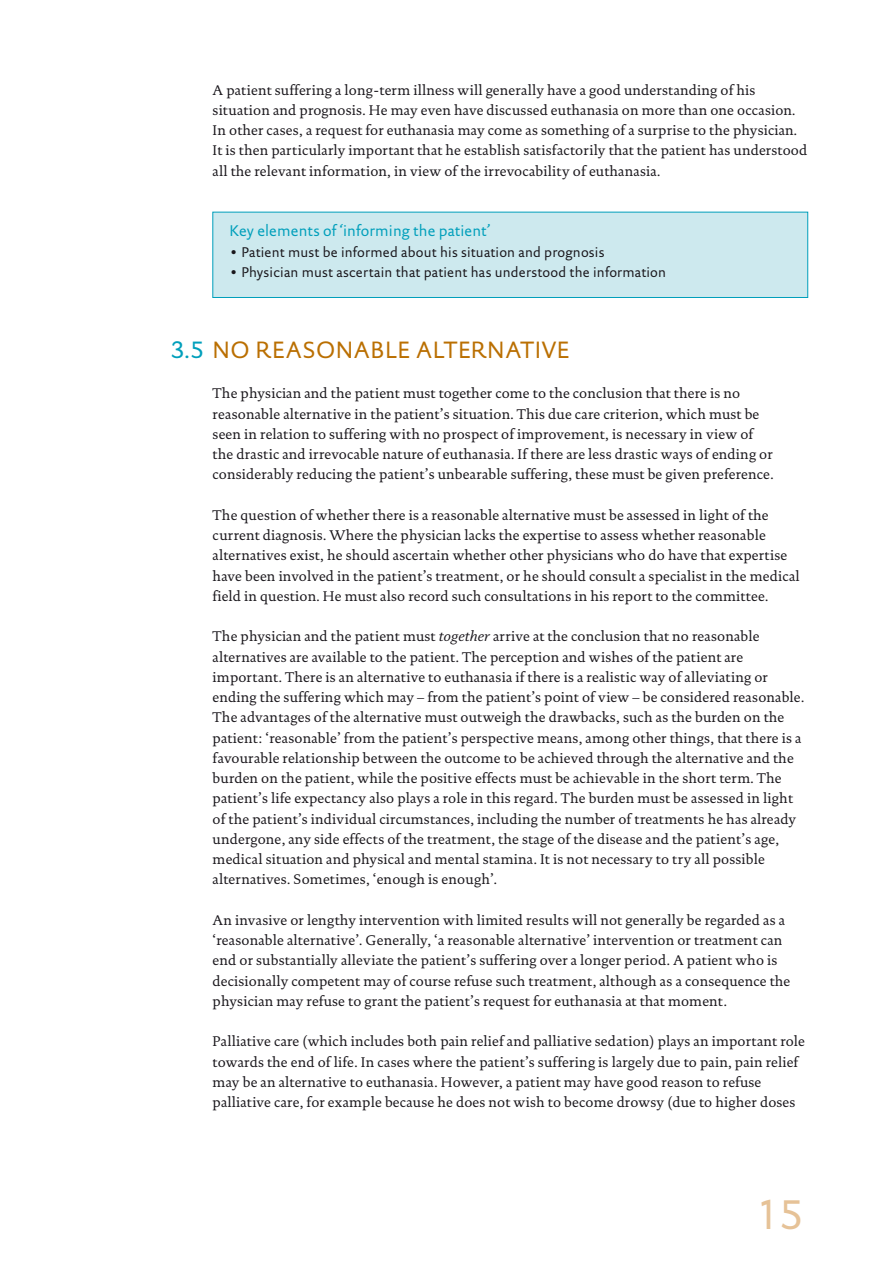
<style>
.page{position:relative;width:893px;height:1263px;background:#fff}
.page>*{position:absolute;margin:0;border:0;box-sizing:border-box;transform-origin:0 0}
.t1{font:42px "DTL Documenta Sans TOT";color:#e6c297}
.t2{font:24px "DTL Documenta Sans TOT";letter-spacing:.02em;color:#ba6f02}
.t3{font:15.75px "DTL Documenta Sans TOT";letter-spacing:.01em;color:#009fbb}
.t4{font:14.25px/20.2px "DTL Documenta TOT";letter-spacing:.01em;color:#1a171c}
.t5{font:14.25px "DTL Documenta Sans TOT";letter-spacing:.015em;color:#1a171c}
.s1{color:#009fbb}
.s2{font-style:italic}
</style>
<div class="page">
<div style="left:213px;top:212px;width:595px;height:86px;background:#cde9ee;border:1px solid #009fbb"></div>
<p class="t4" style="left:213px;top:79px;width:596px">A patient suffering a long-term illness will generally have a good understanding of his situation and prognosis. He may even have discussed euthanasia on more than one occasion.<br>In other cases, a request for euthanasia may come as something of a surprise to the physician.<br>It is then particularly important that he establish satisfactorily that the patient has understood all the relevant information, in view of the irrevocability of euthanasia.</p>
<p class="t3" style="left:230px;top:221px;width:262px">Key elements of ‘informing the patient’</p>
<p class="t5" style="left:230px;top:243px;width:376px">• Patient must be informed about his situation and prognosis</p>
<p class="t5" style="left:230px;top:263px;width:438px">• Physician must ascertain that patient has understood the information</p>
<h2 class="t2" style="left:170px;top:335px;width:401px"><span class="s1">3.5</span> NO REASONABLE ALTERNATIVE</h2>
<p class="t4" style="left:213px;top:383px;width:562px">The physician and the patient must together come to the conclusion that there is no reasonable alternative in the patient’s situation. This due care criterion, which must be seen in relation to suffering with no prospect of improvement, is necessary in view of the drastic and irrevocable nature of euthanasia. If there are less drastic ways of ending or considerably reducing the patient’s unbearable suffering, these must be given preference.</p>
<p class="t4" style="left:213px;top:505px;width:588px">The question of whether there is a reasonable alternative must be assessed in light of the current diagnosis. Where the physician lacks the expertise to assess whether reasonable alternatives exist, he should ascertain whether other physicians who do have that expertise have been involved in the patient’s treatment, or he should consult a specialist in the medical field in question. He must also record such consultations in his report to the committee.</p>
<p class="t4" style="left:213px;top:626px;width:593px">The physician and the patient must <span class="s2">together</span> arrive at the conclusion that no reasonable alternatives are available to the patient. The perception and wishes of the patient are important. There is an alternative to euthanasia if there is a realistic way of alleviating or ending the suffering which may – from the patient’s point of view – be considered reasonable.<br>The advantages of the alternative must outweigh the drawbacks, such as the burden on the patient: ‘reasonable’ from the patient’s perspective means, among other things, that there is a favourable relationship between the outcome to be achieved through the alternative and the burden on the patient, while the positive effects must be achievable in the short term. The patient’s life expectancy also plays a role in this regard. The burden must be assessed in light of the patient’s individual circumstances, including the number of treatments he has already undergone, any side effects of the treatment, the stage of the disease and the patient’s age, medical situation and physical and mental stamina. It is not necessary to try all possible alternatives. Sometimes, ‘enough is enough’.</p>
<p class="t4" style="left:213px;top:910px;width:579px">An invasive or lengthy intervention with limited results will not generally be regarded as a ‘reasonable alternative’. Generally, ‘a reasonable alternative’ intervention or treatment can end or substantially alleviate the patient’s suffering over a longer period. A patient who is decisionally competent may of course refuse such treatment, although as a consequence the physician may refuse to grant the patient’s request for euthanasia at that moment.</p>
<p class="t4" style="left:213px;top:1031px;width:594px">Palliative care (which includes both pain relief and palliative sedation) plays an important role towards the end of life. In cases where the patient’s suffering is largely due to pain, pain relief may be an alternative to euthanasia. However, a patient may have good reason to refuse palliative care, for example because he does not wish to become drowsy (due to higher doses</p>
<h1 class="t1" style="left:755px;top:1189px;width:50px">15</h1>
</div>
